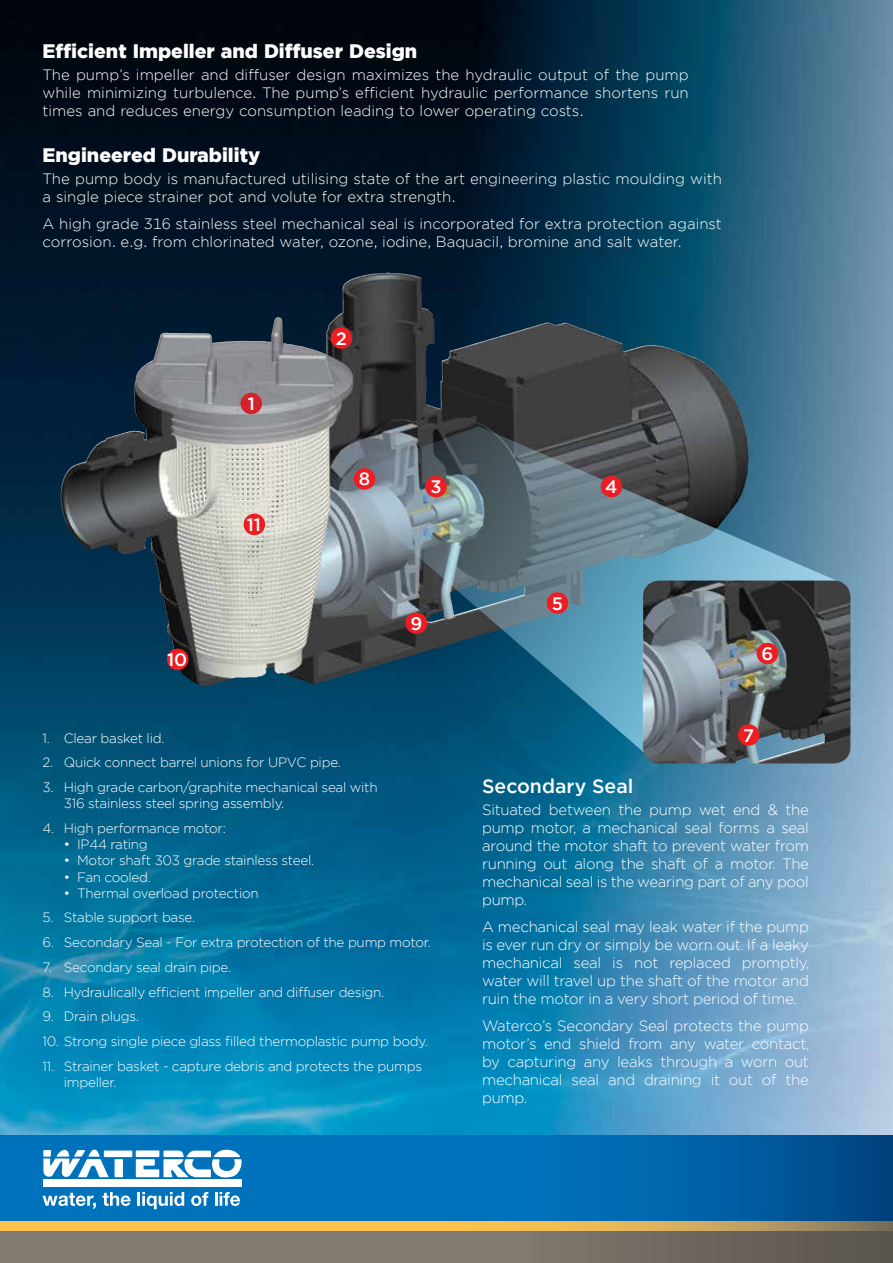
<style>
.page{position:relative;width:893px;height:1263px;background:#fff}
.page>*{position:absolute;margin:0;border:0;box-sizing:border-box;transform-origin:0 0}
.t1{font:900 19.5px "Gotham";color:#fff}
.t2{font:500 19.5px "Gotham";color:#fff}
.t3{font:500 18px "Gotham";color:#fff}
.t4{font:300 15px/18px "Gotham";color:#fff;text-align:justify}
.t5{font:300 13.5px/16.2px "Gotham";letter-spacing:-.02em;color:#fff}
</style>
<div class="page">
<img style="left:0;top:0;width:893px;height:1135px">
<svg style="left:0;top:1135px;width:893px;height:86px;background:#0068b0"></svg>
<div style="left:0;top:1225px;width:893px;height:38px;background:linear-gradient(to right,#8b857a,#656058)"></div>
<svg style="left:0;top:1221px;width:893px;height:9px;background:#e6b454"></svg>
<svg style="left:43px;top:1149px;width:199px;height:29px"></svg>
<div style="left:43px;top:1179px;width:198px;height:8px;background:#fff"></div>
<svg style="left:43px;top:1193px;width:53px;height:16px"></svg>
<svg style="left:102px;top:1192px;width:29px;height:14px"></svg>
<hr style="left:137px;top:1192px;width:3px;height:14px;background:#fff">
<svg style="left:142px;top:1192px;width:42px;height:17px"></svg>
<svg style="left:191px;top:1192px;width:17px;height:14px"></svg>
<svg style="left:215px;top:1192px;width:25px;height:14px"></svg>
<img style="left:157px;top:273px;width:229px;height:81px">
<svg style="left:330px;top:426px;width:516px;height:330px;background:#4a6f82"></svg>
<div style="left:240px;top:393px;width:22px;height:21px;background:#d2232a;border-radius:50%"></div>
<div style="left:331px;top:327px;width:21px;height:22px;background:#ed1d24;border-radius:50%"></div>
<div style="left:425px;top:476px;width:22px;height:21px;background:#ed1d24;border-radius:50%"></div>
<div style="left:601px;top:476px;width:21px;height:21px;background:#ed1d24;border-radius:50%"></div>
<div style="left:547px;top:592px;width:21px;height:22px;background:#ed1d24;border-radius:50%"></div>
<div style="left:354px;top:468px;width:21px;height:22px;background:#ed1d24;border-radius:50%"></div>
<div style="left:406px;top:612px;width:21px;height:22px;background:#ed1d24;border-radius:50%"></div>
<div style="left:167px;top:649px;width:21px;height:21px;background:#ed1d24;border-radius:50%"></div>
<div style="left:244px;top:514px;width:21px;height:21px;background:#ed1d24;border-radius:50%"></div>
<img style="left:643px;top:580px;width:207px;height:183px">
<div style="left:757px;top:643px;width:21px;height:21px;background:#ed1d24;border-radius:50%"></div>
<div style="left:738px;top:724px;width:21px;height:22px;background:#ed1d24;border-radius:50%"></div>
<h1 class="t1" style="left:43px;top:38px;width:376px">Efficient Impeller and Diffuser Design</h1>
<p class="t4" style="left:43px;top:66px;width:648px">The pump’s impeller and diffuser design maximizes the hydraulic output of the pump while minimizing turbulence. The pump’s efficient hydraulic performance shortens run times and reduces energy consumption leading to lower operating costs.</p>
<h1 class="t1" style="left:43px;top:142px;width:219px">Engineered Durability</h1>
<p class="t4" style="left:43px;top:170px;width:681px">The pump body is manufactured utilising state of the art engineering plastic moulding with a single piece strainer pot and volute for extra strength.</p>
<p class="t4" style="left:43px;top:214px;width:681px">A high grade 316 stainless steel mechanical seal is incorporated for extra protection against corrosion. e.g. from chlorinated water, ozone, iodine, Baquacil, bromine and salt water.</p>
<p class="t3" style="left:167px;top:648px;width:22px">10</p>
<p class="t3" style="left:248px;top:392px;width:9px">1</p>
<p class="t3" style="left:247px;top:513px;width:16px">11</p>
<p class="t3" style="left:336px;top:326px;width:13px">2</p>
<p class="t3" style="left:359px;top:467px;width:13px">8</p>
<p class="t3" style="left:430px;top:475px;width:13px">3</p>
<p class="t3" style="left:605px;top:475px;width:14px">4</p>
<p class="t3" style="left:410px;top:612px;width:13px">9</p>
<p class="t3" style="left:552px;top:591px;width:13px">5</p>
<p class="t3" style="left:761px;top:642px;width:13px">6</p>
<p class="t5" style="left:43px;top:729px;width:124px">1. Clear basket lid.</p>
<p class="t5" style="left:43px;top:754px;width:300px">2. Quick connect barrel unions for UPVC pipe.</p>
<p class="t5" style="left:64px;top:779px;width:315px;text-indent:-21px">3. High grade carbon/graphite mechanical seal with<br>316 stainless steel spring assembly.</p>
<p class="t5" style="left:43px;top:820px;width:185px">4. High performance motor:</p>
<p class="t5" style="left:64px;top:836px;width:86px">• IP44 rating</p>
<p class="t5" style="left:64px;top:852px;width:252px">• Motor shaft 303 grade stainless steel.</p>
<p class="t5" style="left:64px;top:868px;width:89px">• Fan cooled.</p>
<p class="t5" style="left:64px;top:884px;width:197px">• Thermal overload protection</p>
<p class="t5" style="left:43px;top:909px;width:154px">5. Stable support base.</p>
<p class="t5" style="left:43px;top:934px;width:390px">6. Secondary Seal - For extra protection of the pump motor.</p>
<p class="t5" style="left:43px;top:958px;width:190px">7. Secondary seal drain pipe.</p>
<p class="t5" style="left:43px;top:983px;width:343px">8. Hydraulically efficient impeller and diffuser design.</p>
<p class="t5" style="left:43px;top:1008px;width:98px">9. Drain plugs.</p>
<p class="t5" style="left:43px;top:1033px;width:387px">10. Strong single piece glass filled thermoplastic pump body.</p>
<p class="t5" style="left:64px;top:1057px;width:360px;text-indent:-21px">11. Strainer basket - capture debris and protects the pumps impeller.</p>
<p class="t3" style="left:743px;top:723px;width:12px">7</p>
<h1 class="t2" style="left:482px;top:773px;width:153px">Secondary Seal</h1>
<p class="t4" style="left:482px;top:801px;width:328px">Situated between the pump wet end &amp; the pump motor, a mechanical seal forms a seal around the motor shaft to prevent water from running out along the shaft of a motor. The mechanical seal is the wearing part of any pool pump.</p>
<p class="t4" style="left:482px;top:917px;width:329px">A mechanical seal may leak water if the pump is ever run dry or simply be worn out. If a leaky mechanical seal is not replaced promptly, water will travel up the shaft of the motor and ruin the motor in a very short period of time.</p>
<p class="t4" style="left:482px;top:1016px;width:329px">Waterco’s Secondary Seal protects the pump motor’s end shield from any water contact, by capturing any leaks through a worn out mechanical seal and draining it out of the pump.</p>
</div>
